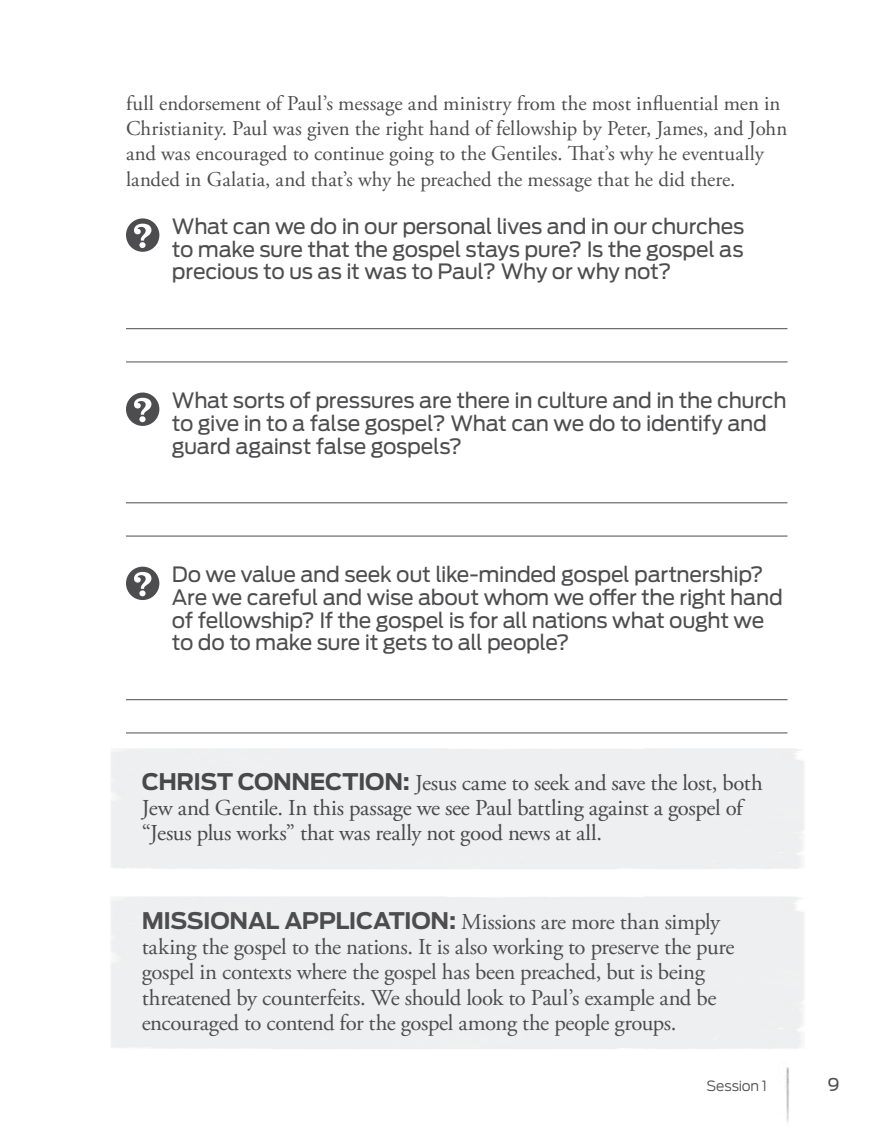
<style>
.page{position:relative;width:882px;height:1134px;background:#fff}
.page>*{position:absolute;margin:0;border:0;box-sizing:border-box;transform-origin:0 0}
.TGP_Points{font:22.75px/25.4px "Adobe Garamond Pro";letter-spacing:-.015em;color:#4d4d4f}
.questions{font:21px/22.8px "Antenna";letter-spacing:-.015em;color:#4d4d4f}
.body1_no_indent{font:21px/25.4px "Adobe Garamond Pro";color:#4d4d4f}
.t1{font:17.5px "Antenna";color:#4d4d4f}
.t2{font:300 14px "Antenna";letter-spacing:-.01em;color:#4d4d4f}
.s1{font-family:"Antenna";font-weight:700}
</style>
<div class="page">
<img style="left:786px;top:1067px;width:3px;height:56px">
<hr style="left:126px;top:328px;width:662px;height:1px;background:#4d4d4f">
<hr style="left:126px;top:362px;width:662px;height:1px;background:#4d4d4f">
<hr style="left:126px;top:503px;width:662px;height:1px;background:#4d4d4f">
<hr style="left:126px;top:536px;width:662px;height:1px;background:#4d4d4f">
<hr style="left:126px;top:699px;width:662px;height:1px;background:#4d4d4f">
<hr style="left:126px;top:733px;width:662px;height:1px;background:#4d4d4f">
<svg style="left:126px;top:218px;width:33px;height:34px"></svg>
<svg style="left:126px;top:393px;width:33px;height:33px"></svg>
<svg style="left:126px;top:567px;width:33px;height:33px"></svg>
<p class="body1_no_indent" style="left:126px;top:91px;width:663px">full endorsement of Paul’s message and ministry from the most influential men in Christianity. Paul was given the right hand of fellowship by Peter, James, and John and was encouraged to continue going to the Gentiles. That’s why he eventually landed in Galatia, and that’s why he preached the message that he did there.</p>
<p class="questions" style="left:172px;top:215px;width:574px;text-align:justify">What can we do in our personal lives and in our churches to make sure that the gospel stays pure? Is the gospel as precious to us as it was to Paul? Why or why not?</p>
<p class="questions" style="left:172px;top:389px;width:616px">What sorts of pressures are there in culture and in the church to give in to a false gospel? What can we do to identify and guard against false gospels?</p>
<p class="questions" style="left:172px;top:563px;width:612px">Do we value and seek out like-minded gospel partnership?<br>Are we careful and wise about whom we offer the right hand of fellowship? If the gospel is for all nations what ought we to do to make sure it gets to all people?</p>
<p class="TGP_Points" style="left:142px;top:771px;width:622px"><span class="s1">CHRIST CONNECTION:</span> Jesus came to seek and save the lost, both<br>Jew and Gentile. In this passage we see Paul battling against a gospel of “Jesus plus works” that was really not good news at all.</p>
<p class="TGP_Points" style="left:142px;top:910px;width:594px"><span class="s1">MISSIONAL APPLICATION:</span> Missions are more than simply taking the gospel to the nations. It is also working to preserve the pure gospel in contexts where the gospel has been preached, but is being threatened by counterfeits. We should look to Paul’s example and be encouraged to contend for the gospel among the people groups.</p>
<p class="t2" style="left:707px;top:1078px;width:62px">Session 1</p>
<p class="t1" style="left:828px;top:1074px;width:14px">9</p>
</div>
